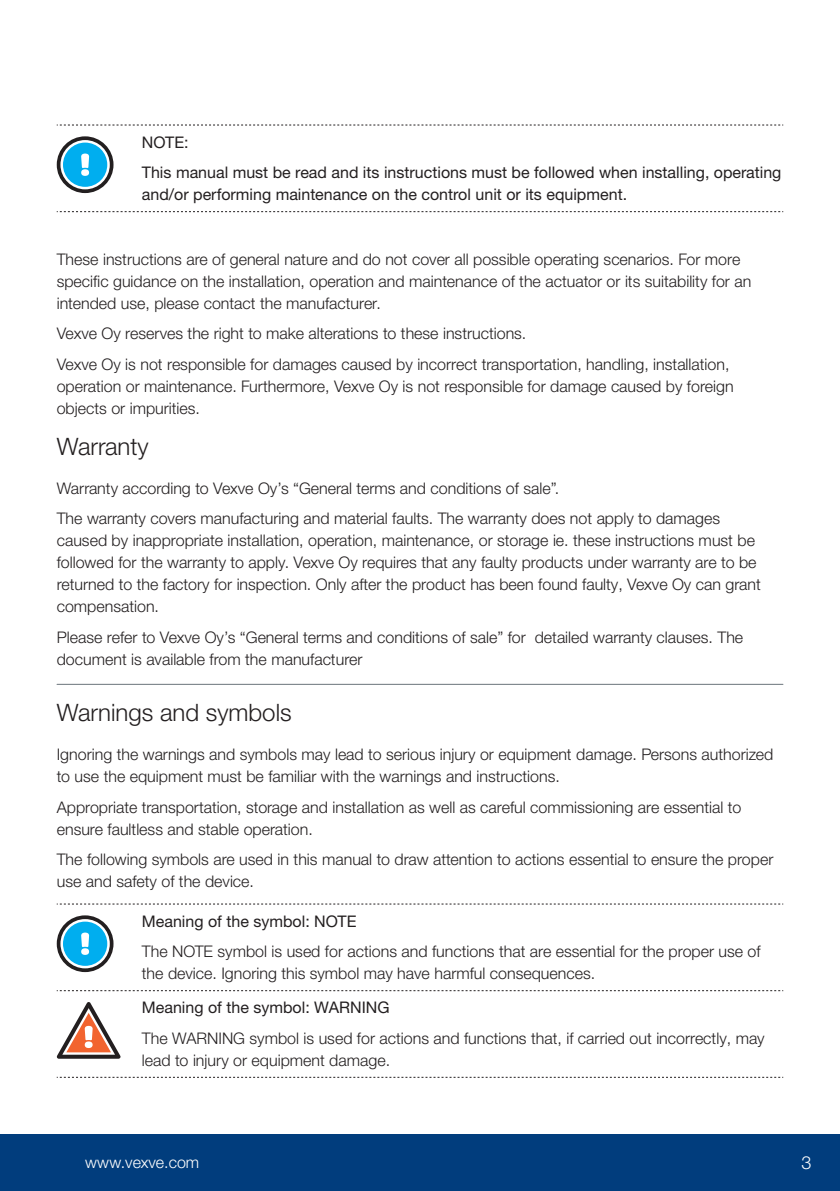
<style>
.page{position:relative;width:840px;height:1191px;background:#fff}
.page>*{position:absolute;margin:0;border:0;box-sizing:border-box;transform-origin:0 0}
.t1{font:300 24px "Helvetica Neue LTW1 G";color:#231f20}
.t2{font:300 18px "Helvetica Neue LTW1 G";color:#fff}
.t3{font:300 16px/22px "Helvetica Neue LTW1 G";color:#231f20}
.t4{font:16px/30.4px "Helvetica Neue LTW1 G";color:#231f20}
.t5{font:300 16px "Helvetica Neue LTW1 G";color:#fff}
</style>
<div class="page">
<div style="left:0;top:1134px;width:839px;height:57px;background:#013d7d"></div>
<svg style="left:57px;top:125px;width:724px;height:1px"></svg>
<svg style="left:57px;top:211px;width:724px;height:1px"></svg>
<svg style="left:57px;top:136px;width:56px;height:57px"></svg>
<svg style="left:57px;top:903px;width:724px;height:1px"></svg>
<svg style="left:57px;top:990px;width:724px;height:1px"></svg>
<svg style="left:57px;top:1077px;width:724px;height:1px"></svg>
<svg style="left:57px;top:915px;width:56px;height:57px"></svg>
<svg style="left:57px;top:1002px;width:63px;height:56px"></svg>
<hr style="left:57px;top:684px;width:725px;height:1px;background:#6a747b">
<p class="t4" style="left:142px;top:127px;width:640px">NOTE:<br>This manual must be read and its instructions must be followed when installing, operating</p>
<p class="t4" style="left:142px;top:179px;width:486px">and/or performing maintenance on the control unit or its equipment.</p>
<p class="t3" style="left:57px;top:248px;width:695px">These instructions are of general nature and do not cover all possible operating scenarios. For more specific guidance on the installation, operation and maintenance of the actuator or its suitability for an intended use, please contact the manufacturer.</p>
<p class="t3" style="left:57px;top:318px;width:674px;line-height:30.4px">Vexve Oy reserves the right to make alterations to these instructions.<br>Vexve Oy is not responsible for damages caused by incorrect transportation, handling, installation,</p>
<p class="t3" style="left:57px;top:375px;width:678px">operation or maintenance. Furthermore, Vexve Oy is not responsible for damage caused by foreign objects or impurities.</p>
<h1 class="t1" style="left:57px;top:431px;width:93px">Warranty</h1>
<p class="t3" style="left:57px;top:472px;width:664px;line-height:30.6px">Warranty according to Vexve Oy’s “General terms and conditions of sale”.<br>The warranty covers manufacturing and material faults. The warranty does not apply to damages</p>
<p class="t3" style="left:57px;top:529px;width:705px">caused by inappropriate installation, operation, maintenance, or storage ie. these instructions must be followed for the warranty to apply. Vexve Oy requires that any faulty products under warranty are to be returned to the factory for inspection. Only after the product has been found faulty, Vexve Oy can grant compensation.</p>
<p class="t3" style="left:57px;top:626px;width:687px">Please refer to Vexve Oy’s “General terms and conditions of sale” for detailed warranty clauses. The document is available from the manufacturer</p>
<h1 class="t1" style="left:57px;top:698px;width:236px">Warnings and symbols</h1>
<p class="t3" style="left:57px;top:743px;width:717px">Ignoring the warnings and symbols may lead to serious injury or equipment damage. Persons authorized to use the equipment must be familiar with the warnings and instructions.</p>
<p class="t3" style="left:57px;top:796px;width:685px">Appropriate transportation, storage and installation as well as careful commissioning are essential to ensure faultless and stable operation.</p>
<p class="t3" style="left:57px;top:848px;width:717px">The following symbols are used in this manual to draw attention to actions essential to ensure the proper use and safety of the device.</p>
<p class="t4" style="left:142px;top:905px;width:216px">Meaning of the symbol: NOTE</p>
<p class="t3" style="left:142px;top:940px;width:620px">The NOTE symbol is used for actions and functions that are essential for the proper use of the device. Ignoring this symbol may have harmful consequences.</p>
<p class="t4" style="left:142px;top:992px;width:249px">Meaning of the symbol: WARNING</p>
<p class="t3" style="left:142px;top:1027px;width:624px">The WARNING symbol is used for actions and functions that, if carried out incorrectly, may lead to injury or equipment damage.</p>
<p class="t5" style="left:85px;top:1152px;width:116px">www.vexve.com</p>
<p class="t2" style="left:801px;top:1151px;width:12px">3</p>
</div>
